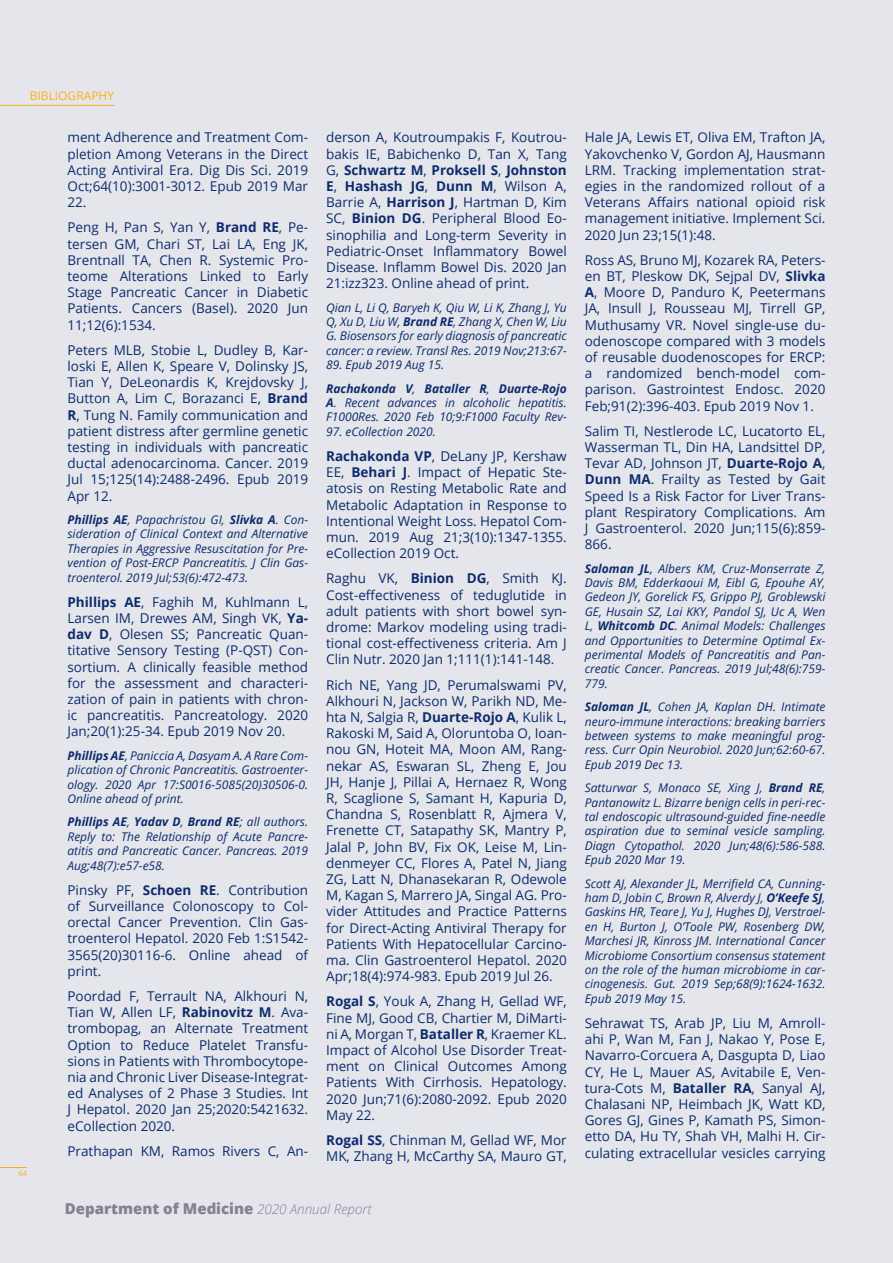
<style>
.page{position:relative;width:893px;height:1263px;background:#e4e6eb}
.page>*{position:absolute;margin:0;border:0;box-sizing:border-box;transform-origin:0 0}
.t1{font:800 15px "Open Sans";color:#828291}
.t2{font:13.5px/16.2px "Open Sans";color:#0d2b6d;text-align:justify}
.t3{font:italic 12px/14.4px "Open Sans";color:#0d2b6d;text-align:justify}
.t4{font:italic 700 12px/23.4px "Open Sans";color:#0d2b6d}
.t5{font:12px "Open Sans";color:#fbaf1d}
.t6{font:7.5px "Open Sans";color:#fbaf1d}
.s1{font-weight:700}
.s2{font-weight:400}
.s3{font-weight:300;font-style:italic;font-size:13.5px}
</style>
<div class="page">
<svg style="left:0;top:1167px;width:27px;height:1px"></svg>
<hr style="left:0;top:105px;width:114px;height:1px;background:#fbaf1d">
<p class="t5" style="left:30px;top:87px;width:86px">BIBLIOGRAPHY</p>
<p class="t6" style="left:18px;top:1168px;width:10px">64</p>
<p class="t2" style="left:68px;top:129px;width:242px">ment Adherence and Treatment Com&shy;pletion Among Veterans in the Direct Acting Antiviral Era. Dig Dis Sci. 2019<br>Oct;64(10):3001-3012. Epub 2019 Mar 22.</p>
<p class="t2" style="left:68px;top:219px;width:242px">Peng H, Pan S, Yan Y, <span class="s1">Brand RE</span>, Pe&shy;tersen GM, Chari ST, Lai LA, Eng JK, Brentnall TA, Chen R. Systemic Pro&shy;teome Alterations Linked to Early Stage Pancreatic Cancer in Diabetic Patients. Cancers (Basel). 2020 Jun 11;12(6):1534.</p>
<p class="t2" style="left:68px;top:341px;width:242px">Peters MLB, Stobie L, Dudley B, Kar&shy;loski E, Allen K, Speare V, Dolinsky JS, Tian Y, DeLeonardis K, Krejdovsky J, Button A, Lim C, Borazanci E, <span class="s1">Brand R</span>, Tung N. Family communication and patient distress after germline genetic testing in individuals with pancreatic ductal adenocarcinoma. Cancer. 2019<br>Jul 15;125(14):2488-2496. Epub 2019<br>Apr 12.</p>
<p class="t3" style="left:68px;top:512px;width:242px"><span class="s1">Phillips AE</span>, Papachristou GI, <span class="s1">Slivka A</span>. Con&shy;sideration of Clinical Context and Alternative Therapies in Aggressive Resuscitation for Pre&shy;vention of Post-ERCP Pancreatitis. J Clin Gas&shy;troenterol. 2019 Jul;53(6):472-473.</p>
<p class="t2" style="left:68px;top:593px;width:242px"><span class="s1">Phillips AE</span>, Faghih M, Kuhlmann L, Larsen IM, Drewes AM, Singh VK, <span class="s1">Ya&shy;dav D</span>, Olesen SS; Pancreatic Quan&shy;titative Sensory Testing (P-QST) Con&shy;sortium. A clinically feasible method for the assessment and characteri&shy;zation of pain in patients with chron&shy;ic pancreatitis. Pancreatology. 2020<br>Jan;20(1):25-34. Epub 2019 Nov 20.</p>
<p class="t3" style="left:68px;top:748px;width:242px"><span class="s1">Phillips AE</span>, Paniccia A, Dasyam A. A Rare Com&shy;plication of Chronic Pancreatitis. Gastroenter&shy;ology. 2020 Apr 17:S0016-5085(20)30506-0.<br>Online ahead of print.</p>
<p class="t3" style="left:68px;top:814px;width:242px"><span class="s1">Phillips AE</span>, <span class="s1">Yadav D</span>, <span class="s1">Brand RE</span>; all authors.<br>Reply to: The Relationship of Acute Pancre&shy;atitis and Pancreatic Cancer. Pancreas. 2019<br>Aug;48(7):e57-e58.</p>
<p class="t2" style="left:68px;top:881px;width:242px">Pinsky PF, <span class="s1">Schoen RE</span>. Contribution of Surveillance Colonoscopy to Col&shy;orectal Cancer Prevention. Clin Gas&shy;troenterol Hepatol. 2020 Feb 1:S1542- 3565(20)30116-6. Online ahead of print.</p>
<p class="t2" style="left:68px;top:988px;width:242px">Poordad F, Terrault NA, Alkhouri N, Tian W, Allen LF, <span class="s1">Rabinovitz M</span>. Ava&shy;trombopag, an Alternate Treatment Option to Reduce Platelet Transfu&shy;sions in Patients with Thrombocytope&shy;nia and Chronic Liver Disease-Integrat&shy;ed Analyses of 2 Phase 3 Studies. Int J Hepatol. 2020 Jan 25;2020:5421632. eCollection 2020.</p>
<p class="t2" style="left:68px;top:1142px;width:242px">Prathapan KM, Ramos Rivers C, An-</p>
<p class="t2" style="left:326px;top:129px;width:242px">derson A, Koutroumpakis F, Koutrou&shy;bakis IE, Babichenko D, Tan X, Tang G, <span class="s1">Schwartz M</span>, <span class="s1">Proksell S</span>, <span class="s1">Johnston E</span>, <span class="s1">Hashash JG</span>, <span class="s1">Dunn M</span>, Wilson A, Barrie A, <span class="s1">Harrison J</span>, Hartman D, Kim SC, <span class="s1">Binion DG</span>. Peripheral Blood Eo&shy;sinophilia and Long-term Severity in Pediatric-Onset Inflammatory Bowel Disease. Inflamm Bowel Dis. 2020 Jan 21:izz323. Online ahead of print.</p>
<p class="t3" style="left:326px;top:300px;width:242px">Qian L, Li Q, Baryeh K, Qiu W, Li K, Zhang J, Yu Q, Xu D, Liu W, <span class="s1">Brand RE</span>, Zhang X, Chen W, Liu G. Biosensors for early diagnosis of pancreatic cancer: a review. Transl Res. 2019 Nov;213:67-</p>
<p class="t4" style="left:326px;top:353px;width:242px"><span class="s2">89. Epub 2019 Aug 15.<br></span>Rachakonda V<span class="s2">,</span> Bataller R<span class="s2">,</span> Duarte-Rojo</p>
<p class="t3" style="left:326px;top:395px;width:242px"><span class="s1">A</span>. Recent advances in alcoholic hepatitis.<br>F1000Res. 2020 Feb 10;9:F1000 Faculty Rev-</p>
<p class="t3" style="left:326px;top:424px;width:111px">97. eCollection 2020.</p>
<p class="t2" style="left:326px;top:448px;width:242px"><span class="s1">Rachakonda VP</span>, DeLany JP, Kershaw EE, <span class="s1">Behari J</span>. Impact of Hepatic Ste&shy;atosis on Resting Metabolic Rate and Metabolic Adaptation in Response to Intentional Weight Loss. Hepatol Com&shy;mun. 2019 Aug 21;3(10):1347-1355. eCollection 2019 Oct.</p>
<p class="t2" style="left:326px;top:570px;width:242px">Raghu VK, <span class="s1">Binion DG</span>, Smith KJ.<br>Cost-effectiveness of teduglutide in adult patients with short bowel syn&shy;drome: Markov modeling using tradi&shy;tional cost-effectiveness criteria. Am J Clin Nutr. 2020 Jan 1;111(1):141-148.</p>
<p class="t2" style="left:326px;top:676px;width:242px">Rich NE, Yang JD, Perumalswami PV, Alkhouri N, Jackson W, Parikh ND, Me&shy;hta N, Salgia R, <span class="s1">Duarte-Rojo A</span>, Kulik L, Rakoski M, Said A, Oloruntoba O, Ioan&shy;nou GN, Hoteit MA, Moon AM, Rang&shy;nekar AS, Eswaran SL, Zheng E, Jou JH, Hanje J, Pillai A, Hernaez R, Wong R, Scaglione S, Samant H, Kapuria D, Chandna S, Rosenblatt R, Ajmera V, Frenette CT, Satapathy SK, Mantry P, Jalal P, John BV, Fix OK, Leise M, Lin&shy;denmeyer CC, Flores A, Patel N, Jiang ZG, Latt N, Dhanasekaran R, Odewole M, Kagan S, Marrero JA, Singal AG. Pro&shy;vider Attitudes and Practice Patterns for Direct-Acting Antiviral Therapy for Patients With Hepatocellular Carcino&shy;ma. Clin Gastroenterol Hepatol. 2020<br>Apr;18(4):974-983. Epub 2019 Jul 26.</p>
<p class="t2" style="left:326px;top:993px;width:242px"><span class="s1">Rogal S</span>, Youk A, Zhang H, Gellad WF, Fine MJ, Good CB, Chartier M, DiMarti&shy;ni A, Morgan T, <span class="s1">Bataller R</span>, Kraemer KL.<br>Impact of Alcohol Use Disorder Treat&shy;ment on Clinical Outcomes Among Patients With Cirrhosis. Hepatology.<br>2020 Jun;71(6):2080-2092. Epub 2020<br>May 22.</p>
<p class="t2" style="left:326px;top:1132px;width:242px"><span class="s1">Rogal SS</span>, Chinman M, Gellad WF, Mor<br>MK, Zhang H, McCarthy SA, Mauro GT,</p>
<p class="t1" style="left:65px;top:1197px;width:308px">Department of Medicine <span class="s3">2020 Annual Report</span></p>
<p class="t2" style="left:585px;top:129px;width:242px">Hale JA, Lewis ET, Oliva EM, Trafton JA, Yakovchenko V, Gordon AJ, Hausmann LRM. Tracking implementation strat&shy;egies in the randomized rollout of a Veterans Affairs national opioid risk management initiative. Implement Sci.<br>2020 Jun 23;15(1):48.</p>
<p class="t2" style="left:585px;top:251px;width:242px">Ross AS, Bruno MJ, Kozarek RA, Peters&shy;en BT, Pleskow DK, Sejpal DV, <span class="s1">Slivka A</span>, Moore D, Panduro K, Peetermans JA, Insull J, Rousseau MJ, Tirrell GP, Muthusamy VR. Novel single-use du&shy;odenoscope compared with 3 models of reusable duodenoscopes for ERCP: a randomized bench-model com&shy;parison. Gastrointest Endosc. 2020<br>Feb;91(2):396-403. Epub 2019 Nov 1.</p>
<p class="t2" style="left:585px;top:422px;width:242px">Salim TI, Nestlerode LC, Lucatorto EL, Wasserman TL, Din HA, Landsittel DP, Tevar AD, Johnson JT, <span class="s1">Duarte-Rojo A</span>, <span class="s1">Dunn MA</span>. Frailty as Tested by Gait Speed Is a Risk Factor for Liver Trans&shy;plant Respiratory Complications. Am J Gastroenterol. 2020 Jun;115(6):859- 866.</p>
<p class="t3" style="left:585px;top:561px;width:242px"><span class="s1">Saloman JL</span>, Albers KM, Cruz-Monserrate Z, Davis BM, Edderkaoui M, Eibl G, Epouhe AY, Gedeon JY, Gorelick FS, Grippo PJ, Groblewski GE, Husain SZ, Lai KKY, Pandol SJ, Uc A, Wen L, <span class="s1">Whitcomb DC</span>. Animal Models: Challenges and Opportunities to Determine Optimal Ex&shy;perimental Models of Pancreatitis and Pan&shy;creatic Cancer. Pancreas. 2019 Jul;48(6):759- 779.</p>
<p class="t3" style="left:585px;top:699px;width:242px"><span class="s1">Saloman JL</span>, Cohen JA, Kaplan DH. Intimate neuro-immune interactions: breaking barriers between systems to make meaningful prog&shy;ress. Curr Opin Neurobiol. 2020 Jun;62:60-67.<br>Epub 2019 Dec 13.</p>
<p class="t3" style="left:585px;top:780px;width:242px">Satturwar S, Monaco SE, Xing J, <span class="s1">Brand RE</span>, Pantanowitz L. Bizarre benign cells in peri-rec&shy;tal endoscopic ultrasound-guided fine-needle aspiration due to seminal vesicle sampling.<br>Diagn Cytopathol. 2020 Jun;48(6):586-588.<br>Epub 2020 Mar 19.</p>
<p class="t3" style="left:585px;top:876px;width:242px">Scott AJ, Alexander JL, Merrifield CA, Cunning&shy;ham D, Jobin C, Brown R, Alverdy J, <span class="s1">O’Keefe SJ</span>, Gaskins HR, Teare J, Yu J, Hughes DJ, Verstrael&shy;en H, Burton J, O’Toole PW, Rosenberg DW, Marchesi JR, Kinross JM. International Cancer Microbiome Consortium consensus statement on the role of the human microbiome in car&shy;cinogenesis. Gut. 2019 Sep;68(9):1624-1632.<br>Epub 2019 May 15.</p>
<p class="t2" style="left:585px;top:1015px;width:242px">Sehrawat TS, Arab JP, Liu M, Amroll&shy;ahi P, Wan M, Fan J, Nakao Y, Pose E, Navarro-Corcuera A, Dasgupta D, Liao CY, He L, Mauer AS, Avitabile E, Ven&shy;tura-Cots M, <span class="s1">Bataller RA</span>, Sanyal AJ, Chalasani NP, Heimbach JK, Watt KD, Gores GJ, Gines P, Kamath PS, Simon&shy;etto DA, Hu TY, Shah VH, Malhi H. Cir&shy;culating extracellular vesicles carrying</p>
</div>
